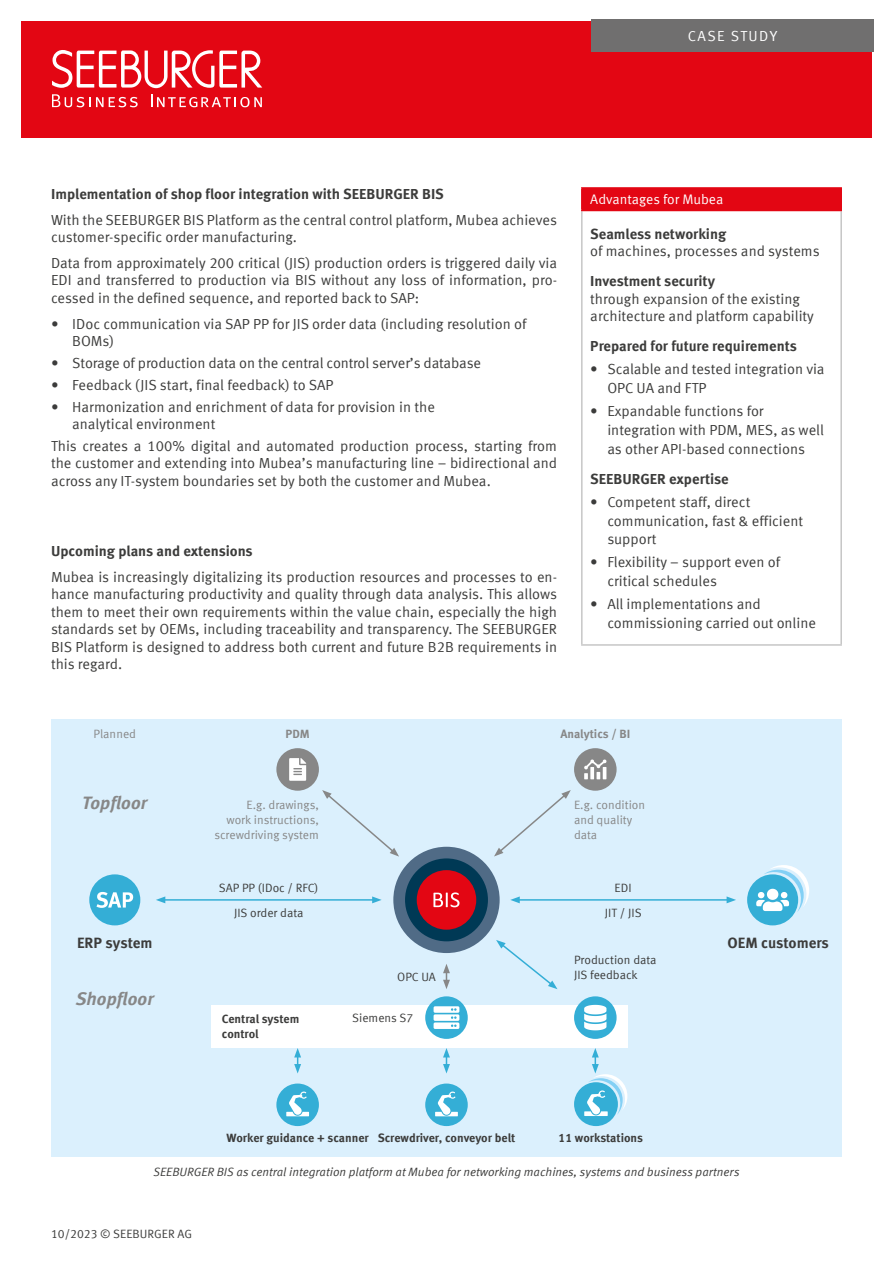
<style>
.page{position:relative;width:893px;height:1263px;background:#fff}
.page>*{position:absolute;margin:0;border:0;box-sizing:border-box;transform-origin:0 0}
.t1{font:italic 700 18px "Meta Offc Pro";color:#878787}
.t2{font:700 15px "Meta Offc Pro";color:#3c3c3b}
.t3{font:14.55px/17.4px "Meta Offc Pro Norm";color:#3c3c3b}
.t4{font:700 14.55px "Meta Offc Pro";color:#3c3c3b}
.t5{font:14.55px "Meta Offc Pro Norm";letter-spacing:.1em;color:#fff}
.t6{font:13.8px "Meta Offc Pro Norm";color:#fff}
.Text_Bildunterschrif{font:12px/15px "Meta Offc Pro Norm";color:#3c3c3b}
.Text_Bildunterschrif-2{font:12px "Meta Offc Pro Norm Ita";color:#3c3c3b}
.t7{font:12px/15px "Meta Offc Pro Norm";color:#878787}
.t8{font:700 12px/15px "Meta Offc Pro";color:#3c3c3b}
.t9{font:700 12px "Meta Offc Pro";color:#878787}
.s1{font-family:"Meta Offc Pro";font-weight:700}
</style>
<div class="page">
<div style="left:21px;top:21px;width:851px;height:117px;background:#e30613"></div>
<div style="left:591px;top:19px;width:283px;height:33px;background:#706f6f"></div>
<svg style="left:52px;top:50px;width:210px;height:38px"></svg>
<svg style="left:151px;top:94px;width:111px;height:13px"></svg>
<svg style="left:52px;top:94px;width:86px;height:13px"></svg>
<div style="left:51px;top:719px;width:791px;height:438px;background:#dbf0fd"></div>
<div style="left:211px;top:1005px;width:417px;height:42px;background:#fff"></div>
<div style="left:582px;top:188px;width:259px;height:22px;background:#e30613"></div>
<hr style="left:581px;top:211px;width:2px;height:433px;background:#c6c6c6">
<hr style="left:840px;top:211px;width:2px;height:433px;background:#c6c6c6">
<hr style="left:581px;top:644px;width:261px;height:2px;background:#c6c6c6">
<hr style="left:581px;top:189px;width:2px;height:21px;background:#e30613">
<hr style="left:581px;top:187px;width:261px;height:2px;background:#e30613">
<hr style="left:840px;top:189px;width:2px;height:21px;background:#e30613">
<hr style="left:581px;top:210px;width:261px;height:1px;background:#e30613">
<div style="left:89px;top:874px;width:51px;height:51px;background:#34aed6;border-radius:50%"></div>
<svg style="left:96px;top:892px;width:37px;height:16px"></svg>
<div style="left:276px;top:748px;width:43px;height:43px;background:#878787;border-radius:50%"></div>
<svg style="left:289px;top:758px;width:17px;height:23px"></svg>
<div style="left:276px;top:1083px;width:43px;height:43px;background:#34aed6;border-radius:50%"></div>
<svg style="left:286px;top:1091px;width:23px;height:25px"></svg>
<div style="left:574px;top:748px;width:43px;height:43px;background:#878787;border-radius:50%"></div>
<svg style="left:584px;top:759px;width:22px;height:20px"></svg>
<div style="left:747px;top:874px;width:51px;height:51px;background:#34aed6;border-radius:50%"></div>
<svg style="left:756px;top:865px;width:53px;height:47px"></svg>
<div style="left:393px;top:847px;width:107px;height:106px;background:#506b86;border-radius:50%"></div>
<div style="left:405px;top:858px;width:83px;height:83px;background:#003955;border-radius:50%"></div>
<div style="left:417px;top:870px;width:59px;height:60px;background:#e30613;border-radius:50%"></div>
<svg style="left:433px;top:892px;width:26px;height:15px"></svg>
<div style="left:574px;top:996px;width:43px;height:43px;background:#34aed6;border-radius:50%"></div>
<svg style="left:584px;top:1005px;width:22px;height:25px"></svg>
<div style="left:425px;top:996px;width:43px;height:43px;background:#34aed6;border-radius:50%"></div>
<svg style="left:434px;top:1006px;width:25px;height:23px"></svg>
<div style="left:574px;top:1082px;width:44px;height:44px;background:#34aed6;border-radius:50%"></div>
<div style="left:425px;top:1083px;width:43px;height:43px;background:#34aed6;border-radius:50%"></div>
<svg style="left:435px;top:1091px;width:23px;height:25px"></svg>
<svg style="left:322px;top:790px;width:77px;height:66px"></svg>
<svg style="left:494px;top:790px;width:77px;height:66px"></svg>
<hr style="left:163px;top:899px;width:212px;height:2px;background:#34aed6">
<svg style="left:372px;top:896px;width:10px;height:7px"></svg>
<svg style="left:156px;top:896px;width:9px;height:7px"></svg>
<hr style="left:517px;top:899px;width:212px;height:2px;background:#34aed6">
<svg style="left:727px;top:896px;width:9px;height:7px"></svg>
<svg style="left:510px;top:896px;width:10px;height:7px"></svg>
<svg style="left:496px;top:940px;width:61px;height:49px"></svg>
<svg style="left:443px;top:964px;width:7px;height:25px"></svg>
<svg style="left:443px;top:1048px;width:7px;height:25px"></svg>
<svg style="left:294px;top:1048px;width:7px;height:25px"></svg>
<svg style="left:584px;top:1048px;width:43px;height:68px"></svg>
<p class="t5" style="left:688px;top:25px;width:91px">CASE STUDY</p>
<p class="t4" style="left:51px;top:182px;width:394px">Implementation of shop floor integration with SEEBURGER BIS</p>
<p class="t3" style="left:51px;top:210px;width:508px">With the SEEBURGER BIS Platform as the central control platform, Mubea achieves customer-specific order manufacturing.</p>
<p class="t3" style="left:51px;top:253px;width:507px;text-align:justify">Data from approximately 200 critical (JIS) production orders is triggered daily via EDI and transferred to production via BIS without any loss of information, pro&shy;cessed in the defined sequence, and reported back to SAP:</p>
<p class="t3" style="left:72px;top:314px;width:456px;text-indent:-21px">• IDoc communication via SAP PP for JIS order data (including resolution of<br>BOMs)</p>
<p class="t3" style="left:51px;top:353px;width:432px">• Storage of production data on the central control server’s database</p>
<p class="t3" style="left:51px;top:375px;width:284px">• Feedback (JIS start, final feedback) to SAP</p>
<p class="t3" style="left:72px;top:397px;width:364px;text-indent:-21px">• Harmonization and enrichment of data for provision in the analytical environment</p>
<p class="t3" style="left:51px;top:436px;width:508px;text-align:justify">This creates a 100% digital and automated production process, starting from the customer and extending into Mubea’s manufacturing line – bidirectional and across any IT-system boundaries set by both the customer and Mubea.</p>
<p class="t4" style="left:51px;top:539px;width:203px">Upcoming plans and extensions</p>
<p class="t3" style="left:51px;top:567px;width:508px;text-align:justify">Mubea is increasingly digitalizing its production resources and processes to en&shy;hance manufacturing productivity and quality through data analysis. This allows them to meet their own requirements within the value chain, especially the high standards set by OEMs, including traceability and transparency. The SEEBURGER BIS Platform is designed to address both current and future B2B requirements in this regard.</p>
<p class="t6" style="left:590px;top:189px;width:135px">Advantages for Mubea</p>
<p class="t3" style="left:590px;top:224px;width:231px"><span class="s1">Seamless networking<br></span>of machines, processes and systems</p>
<p class="t3" style="left:590px;top:272px;width:225px"><span class="s1">Investment security<br></span>through expansion of the existing architecture and platform capability</p>
<p class="t4" style="left:590px;top:335px;width:208px">Prepared for future requirements</p>
<p class="t3" style="left:607px;top:359px;width:219px;line-height:18.8px;text-indent:-17px">• Scalable and tested integration via<br>OPC UA and FTP</p>
<p class="t3" style="left:607px;top:401px;width:218px;line-height:18.8px;text-indent:-17px">• Expandable functions for integration with PDM, MES, as well as other API-based connections</p>
<p class="t4" style="left:590px;top:467px;width:140px">SEEBURGER expertise</p>
<p class="t3" style="left:607px;top:492px;width:197px;line-height:18.8px;text-indent:-17px">• Competent staff, direct communication, fast &amp; efficient support</p>
<p class="t3" style="left:607px;top:552px;width:174px;line-height:18.8px;text-indent:-17px">• Flexibility – support even of critical schedules</p>
<p class="t3" style="left:607px;top:594px;width:210px;line-height:18.8px;text-indent:-17px">• All implementations and commissioning carried out online</p>
<p class="t7" style="left:94px;top:726px;width:44px">Planned</p>
<p class="t9" style="left:285px;top:725px;width:26px">PDM</p>
<p class="t9" style="left:560px;top:725px;width:71px">Analytics / BI</p>
<p class="t1" style="left:82px;top:788px;width:67px">Topfloor</p>
<p class="t7" style="left:214px;top:796px;width:106px;text-align:right">E.g. drawings,<br>work instructions, screwdriving system</p>
<p class="Text_Bildunterschrif" style="left:219px;top:879px;width:101px">SAP PP (IDoc / RFC)</p>
<p class="Text_Bildunterschrif" style="left:234px;top:905px;width:71px">JIS order data</p>
<p class="t7" style="left:574px;top:796px;width:73px">E.g. condition and quality data</p>
<p class="Text_Bildunterschrif" style="left:615px;top:879px;width:19px">EDI</p>
<p class="Text_Bildunterschrif" style="left:605px;top:905px;width:38px">JIT / JIS</p>
<p class="t2" style="left:77px;top:931px;width:77px">ERP system</p>
<p class="t2" style="left:727px;top:931px;width:103px">OEM customers</p>
<p class="t1" style="left:76px;top:984px;width:80px">Shopfloor</p>
<p class="t8" style="left:222px;top:1011px;width:79px">Central system control</p>
<p class="Text_Bildunterschrif" style="left:397px;top:969px;width:40px">OPC UA</p>
<p class="Text_Bildunterschrif" style="left:352px;top:1010px;width:63px">Siemens S7</p>
<p class="Text_Bildunterschrif" style="left:574px;top:951px;width:84px">Production data<br>JIS feedback</p>
<p class="t8" style="left:226px;top:1129px;width:144px">Worker guidance + scanner</p>
<p class="t8" style="left:378px;top:1129px;width:139px">Screwdriver, conveyor belt</p>
<p class="t8" style="left:558px;top:1129px;width:86px">11 workstations</p>
<p class="Text_Bildunterschrif-2" style="left:153px;top:1163px;width:588px">SEEBURGER BIS as central integration platform at Mubea for networking machines, systems and business partners</p>
<p class="Text_Bildunterschrif" style="left:51px;top:1225px;width:143px">10/2023 © SEEBURGER AG</p>
</div>
